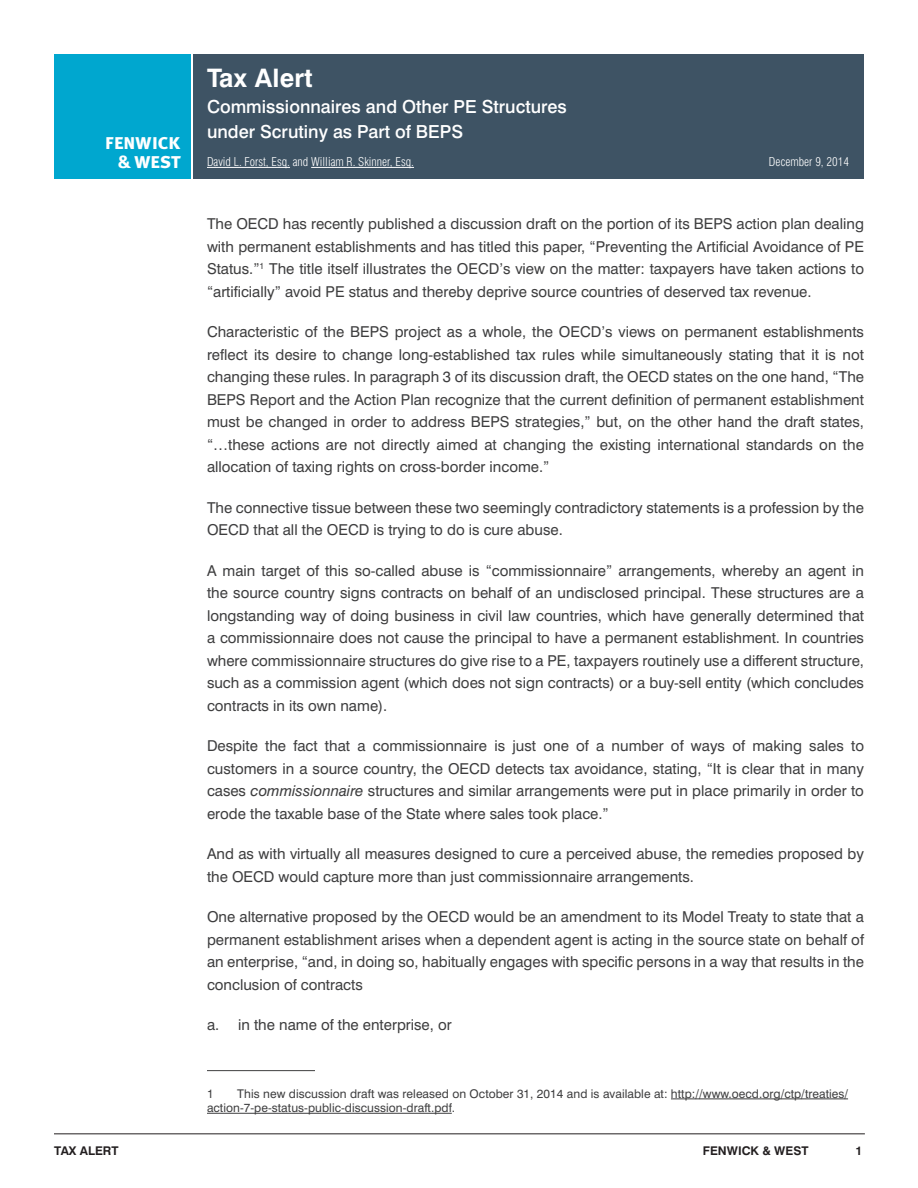
<style>
.page{position:relative;width:918px;height:1188px;background:#fff}
.page>*{position:absolute;margin:0;border:0;box-sizing:border-box;transform-origin:0 0}
.t1{font:700 25.5px "Swiss 721 BT";letter-spacing:.01em;color:#fff}
.Logo_Type{font:21.6px/18.9px "Meta Bold Caps";letter-spacing:-.01em;color:#fff;text-align:center}
.t2{font:500 18px/25.2px "Swiss 721 BT";color:#fff}
.body{font:15px/22.5px "Swiss 721 BT";color:#3e3e3f;text-align:justify}
.footnote{font:12px/14.4px "Swiss 721 BT";letter-spacing:.005em;color:#3e3e3f}
.t3{font:300 condensed 12px "Swiss 721 BT";color:#fff}
.t4{font:700 12px "Swiss 721 BT";color:#231f20}
.s1{font-size:18.9px}
.s2{font-style:italic}
</style>
<div class="page">
<hr style="left:54px;top:1134px;width:811px;height:1px;background:#231f20">
<div style="left:54px;top:54px;width:137px;height:124px;background:#00a7cf"></div>
<div style="left:194px;top:54px;width:670px;height:124px;background:#3e5364"></div>
<hr style="left:207px;top:167px;width:83px;height:1px;background:#fff">
<hr style="left:311px;top:167px;width:103px;height:1px;background:#fff">
<hr style="left:207px;top:1070px;width:108px;height:1px;background:#3e3e3f">
<hr style="left:671px;top:1099px;width:177px;height:1px;background:#3e3e3f">
<hr style="left:207px;top:1113px;width:245px;height:1px;background:#3e3e3f">
<p class="Logo_Type" style="left:105px;top:131px;width:77px">fenwick <span class="s1">&amp;</span> west</p>
<p class="t1" style="left:207px;top:62px;width:107px">Tax Alert</p>
<p class="t2" style="left:207px;top:94px;width:361px">Commissionnaires and Other PE Structures under Scrutiny as Part of BEPS</p>
<p class="t3" style="left:207px;top:155px;width:209px">David L. Forst, Esq. and William R. Skinner, Esq.</p>
<p class="t3" style="left:769px;top:155px;width:82px">December 9, 2014</p>
<p class="body" style="left:207px;top:213px;width:659px">The OECD has recently published a discussion draft on the portion of its BEPS action plan dealing with permanent establishments and has titled this paper, “Preventing the Artificial Avoidance of PE Status.”<sup>1</sup> The title itself illustrates the OECD’s view on the matter: taxpayers have taken actions to “artificially” avoid PE status and thereby deprive source countries of deserved tax revenue.</p>
<p class="body" style="left:207px;top:321px;width:659px">Characteristic of the BEPS project as a whole, the OECD’s views on permanent establishments reflect its desire to change long-established tax rules while simultaneously stating that it is not changing these rules. In paragraph 3 of its discussion draft, the OECD states on the one hand, “The BEPS Report and the Action Plan recognize that the current definition of permanent establishment must be changed in order to address BEPS strategies,” but, on the other hand the draft states, “…these actions are not directly aimed at changing the existing international standards on the allocation of taxing rights on cross-border income.”</p>
<p class="body" style="left:207px;top:496px;width:658px">The connective tissue between these two seemingly contradictory statements is a profession by the<br>OECD that all the OECD is trying to do is cure abuse.</p>
<p class="body" style="left:207px;top:559px;width:659px">A main target of this so-called abuse is “commissionnaire” arrangements, whereby an agent in the source country signs contracts on behalf of an undisclosed principal. These structures are a longstanding way of doing business in civil law countries, which have generally determined that a commissionnaire does not cause the principal to have a permanent establishment. In countries where commissionnaire structures do give rise to a PE, taxpayers routinely use a different structure, such as a commission agent (which does not sign contracts) or a buy-sell entity (which concludes contracts in its own name).</p>
<p class="body" style="left:207px;top:735px;width:659px">Despite the fact that a commissionnaire is just one of a number of ways of making sales to customers in a source country, the OECD detects tax avoidance, stating, “It is clear that in many cases <span class="s2">commissionnaire</span> structures and similar arrangements were put in place primarily in order to erode the taxable base of the State where sales took place.”</p>
<p class="body" style="left:207px;top:843px;width:659px">And as with virtually all measures designed to cure a perceived abuse, the remedies proposed by the OECD would capture more than just commissionnaire arrangements.</p>
<p class="body" style="left:207px;top:906px;width:658px">One alternative proposed by the OECD would be an amendment to its Model Treaty to state that a permanent establishment arises when a dependent agent is acting in the source state on behalf of an enterprise, “and, in doing so, habitually engages with specific persons in a way that results in the conclusion of contracts</p>
<p class="body" style="left:207px;top:1014px;width:246px">a. in the name of the enterprise, or</p>
<p class="footnote" style="left:207px;top:1086px;width:643px;text-indent:30px">This new discussion draft was released on October 31, 2014 and is available at: http://www.oecd.org/ctp/treaties/ action-7-pe-status-public-discussion-draft.pdf.</p>
<p class="footnote" style="left:207px;top:1086px;width:8px">1</p>
<p class="t4" style="left:54px;top:1143px;width:66px">TAX ALERT</p>
<p class="t4" style="left:703px;top:1143px;width:107px">FENWICK &amp; WEST</p>
<p class="t4" style="left:855px;top:1143px;width:8px">1</p>
</div>
